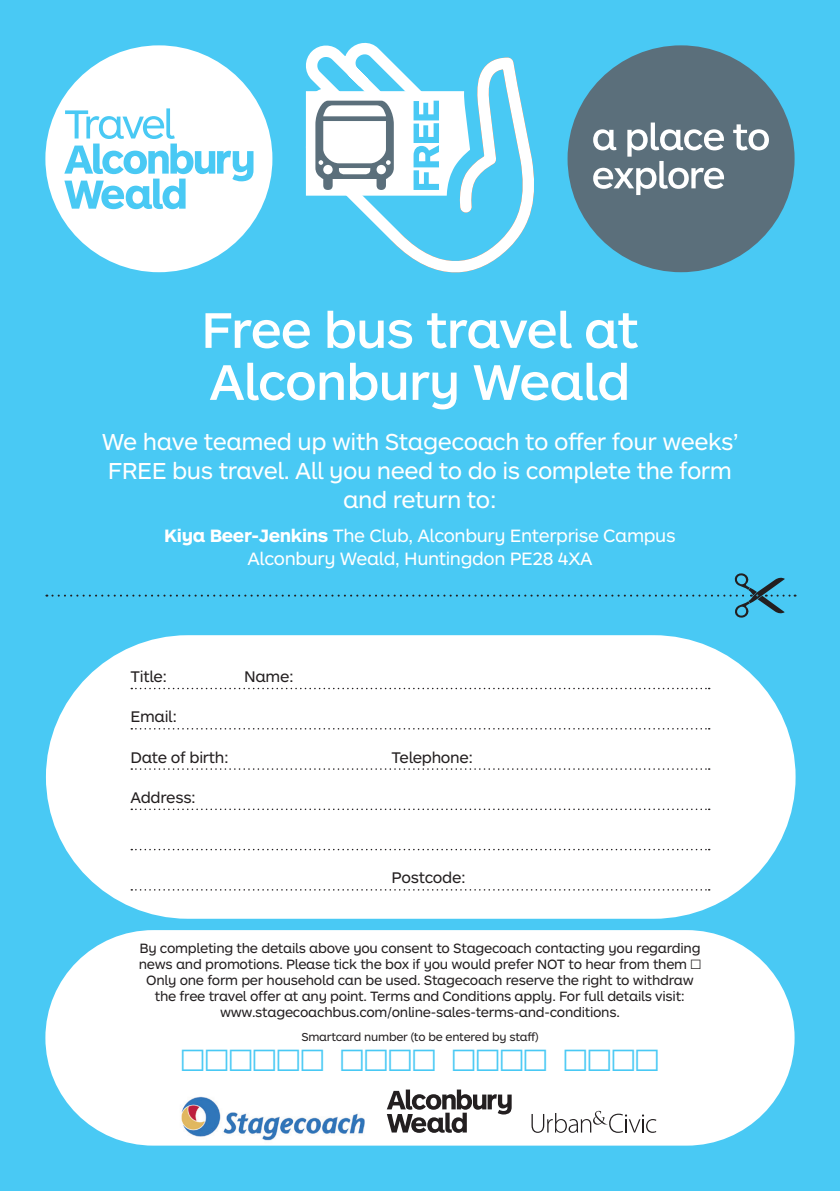
<style>
.page{position:relative;width:840px;height:1191px;background:#fff}
.page>*{position:absolute;margin:0;border:0;box-sizing:border-box;transform-origin:0 0}
.t1{font:500 52px/52px "ARS Maquette Pro";letter-spacing:-.02em;color:#fff}
.t2{font:300 32px "ARS Maquette Pro";color:#49c9f4}
.t3{font:24px/28.8px "ARS Maquette Pro";letter-spacing:-.02em;color:#fff;text-align:center}
.t4{font:18.6px/23px "ARS Maquette Pro";letter-spacing:-.02em;color:#fff;text-align:center}
.t5{font:16px "ARS Maquette Pro";letter-spacing:-.02em;color:#231f20}
.t6{font:14px/16px "ARS Maquette Pro";letter-spacing:-.02em;color:#231f20;text-align:center}
.t7{font:12px "ARS Maquette Pro";letter-spacing:-.02em;color:#231f20}
.s1{font-weight:700}
</style>
<div class="page">
<div style="left:0;top:0;width:839px;height:1191px;background:#49c9f4"></div>
<div style="left:45px;top:930px;width:749px;height:215px;background:#fff;border-radius:108px"></div>
<svg style="left:46px;top:635px;width:749px;height:283px;background:#effafd"></svg>
<svg style="left:305px;top:42px;width:226px;height:231px"></svg>
<svg style="left:45px;top:45px;width:227px;height:227px;fill:#fff"></svg>
<div style="left:177px;top:156px;width:10px;height:13px;background:#fff;border-radius:50%"></div>
<img style="left:181px;top:1096px;width:184px;height:45px">
<svg style="left:46px;top:573px;width:749px;height:45px"></svg>
<div style="left:567px;top:45px;width:227px;height:227px;background:#5b6f7b;border-radius:50%"></div>
<svg style="left:593px;top:122px;width:175px;height:73px"></svg>
<svg style="left:131px;top:688px;width:578px;height:1px"></svg>
<svg style="left:131px;top:728px;width:578px;height:1px"></svg>
<svg style="left:131px;top:768px;width:578px;height:2px"></svg>
<svg style="left:131px;top:808px;width:578px;height:2px"></svg>
<svg style="left:131px;top:849px;width:578px;height:1px"></svg>
<svg style="left:131px;top:889px;width:578px;height:1px"></svg>
<svg style="left:531px;top:1110px;width:125px;height:22px"></svg>
<svg style="left:386px;top:1089px;width:125px;height:43px"></svg>
<h1 class="t1" style="left:201px;top:301px;width:439px">Free bus travel at<br>Alconbury Weald</h1>
<h3 class="t3" style="left:102px;top:426px;width:637px">We have teamed up with Stagecoach to offer four weeks’<br>FREE bus travel. All you need to do is complete the form and return to:</h3>
<h3 class="t4" style="left:164px;top:523px;width:512px"><span class="s1">Kiya Beer-Jenkins</span> The Club, Alconbury Enterprise Campus<br>Alconbury Weald, Huntingdon PE28 4XA</h3>
<p class="t5" style="left:130px;top:666px;width:38px">Title:</p>
<p class="t5" style="left:244px;top:666px;width:51px">Name:</p>
<p class="t5" style="left:130px;top:706px;width:48px">Email:</p>
<p class="t5" style="left:130px;top:746px;width:100px">Date of birth:</p>
<p class="t5" style="left:391px;top:746px;width:83px">Telephone:</p>
<p class="t5" style="left:130px;top:787px;width:67px">Address:</p>
<p class="t5" style="left:391px;top:867px;width:76px">Postcode:</p>
<p class="t6" style="left:139px;top:939px;width:563px">By completing the details above you consent to Stagecoach contacting you regarding news and promotions. Please tick the box if you would prefer NOT to hear from them □ Only one form per household can be used. Stagecoach reserve the right to withdraw the free travel offer at any point. Terms and Conditions apply. For full details visit: www.stagecoachbus.com/online-sales-terms-and-conditions.</p>
<p class="t7" style="left:301px;top:1028px;width:238px">Smartcard number (to be entered by staff)</p>
<h2 class="t2" style="left:180px;top:1039px;width:480px">□□□□□□ □□□□ □□□□ □□□□</h2>
</div>
